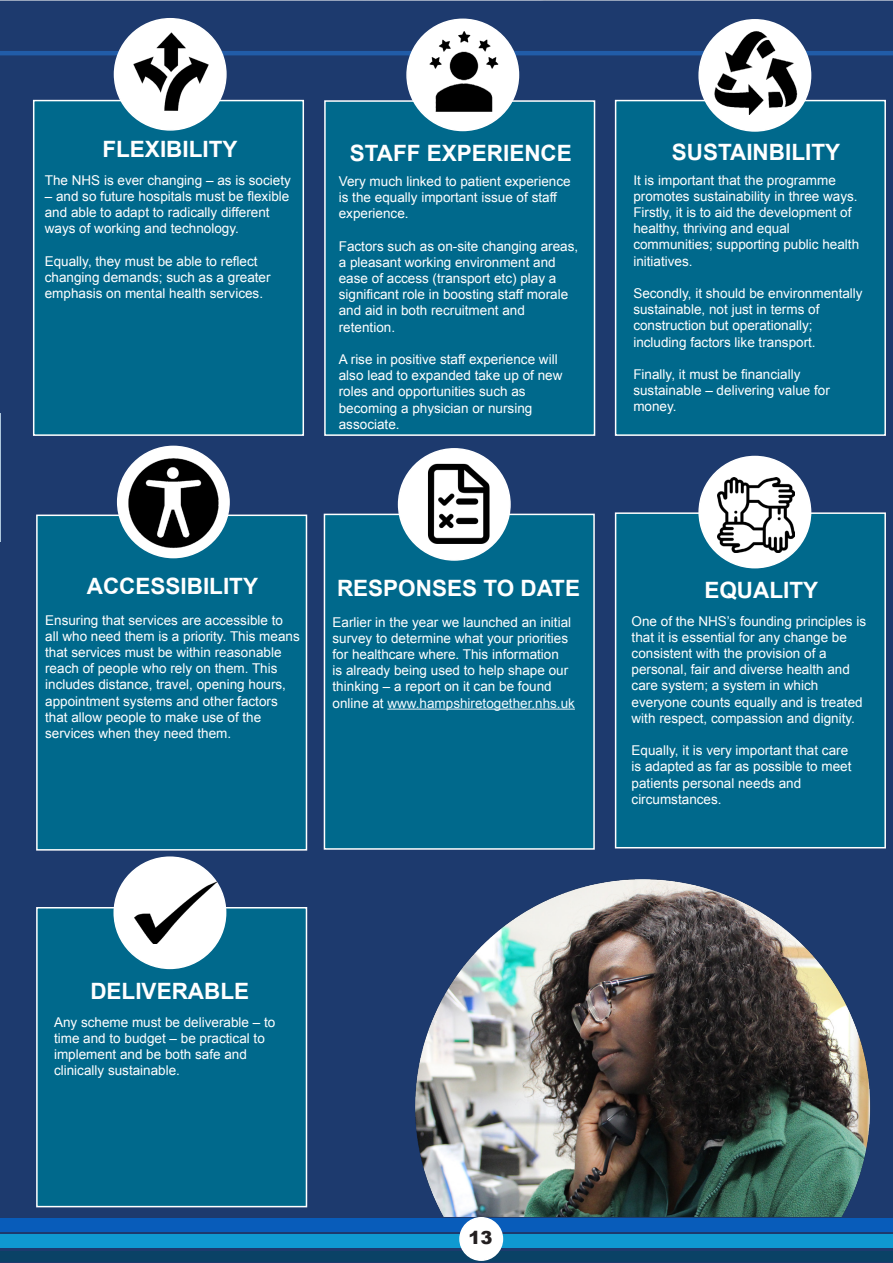
<style>
.page{position:relative;width:893px;height:1263px;background:#fff}
.page>*{position:absolute;margin:0;border:0;box-sizing:border-box;transform-origin:0 0}
.t1{font:700 22.5px "Arial";color:#fff}
.t2{font:900 18px "Arial";color:#231f20}
.t3{font:13.5px/16.2px "Arial";color:#fff}
.t4{font:13.5px "Arial";color:#f2faff}
.s1{color:#fff}
</style>
<div class="page">
<div style="left:0;top:1px;width:893px;height:541px;background:#1d3a6e"></div>
<div style="left:615px;top:100px;width:271px;height:336px;background:#00698c;border:2px solid #fff"></div>
<svg style="left:0;top:413px;width:1px;height:129px"></svg>
<div style="left:324px;top:100px;width:271px;height:336px;background:#00698c;border:2px solid #fff"></div>
<div style="left:33px;top:100px;width:271px;height:336px;background:#00698c;border:2px solid #fff"></div>
<div style="left:0;top:542px;width:893px;height:721px;background:#1d3a6e"></div>
<div style="left:36px;top:907px;width:271px;height:300px;background:#00698c;border:2px solid #fff"></div>
<div style="left:615px;top:512px;width:271px;height:336px;background:#00698c;border:2px solid #fff"></div>
<div style="left:324px;top:514px;width:271px;height:336px;background:#00698c;border:2px solid #fff"></div>
<div style="left:36px;top:514px;width:271px;height:337px;background:#00698c;border:2px solid #fff"></div>
<hr style="left:0;top:51px;width:893px;height:4px;background:#215ca8">
<div style="left:0;top:1235px;width:893px;height:13px;background:#0f99d1"></div>
<div style="left:0;top:1218px;width:893px;height:14px;background:#085cba"></div>
<div style="left:0;top:1251px;width:893px;height:11px;background:#0a4266"></div>
<div style="left:460px;top:1218px;width:42px;height:42px;background:#fff;border-radius:50%"></div>
<div style="left:459px;top:1217px;width:44px;height:44px;border:2px solid #fff;border-radius:50%"></div>
<div style="left:114px;top:19px;width:112px;height:111px;background:#fff;border-radius:50%"></div>
<div style="left:114px;top:18px;width:113px;height:113px;border:2px solid #fff;border-radius:50%"></div>
<div style="left:407px;top:19px;width:111px;height:111px;background:#fff;border-radius:50%"></div>
<img style="left:412px;top:17px;width:105px;height:100px">
<div style="left:699px;top:20px;width:112px;height:111px;background:#fff;border-radius:50%"></div>
<div style="left:698px;top:19px;width:113px;height:113px;border:2px solid #fff;border-radius:50%"></div>
<img style="left:713px;top:29px;width:85px;height:86px">
<img style="left:117px;top:452px;width:113px;height:107px">
<div style="left:699px;top:456px;width:112px;height:112px;background:#fff;border-radius:50%"></div>
<div style="left:698px;top:456px;width:113px;height:112px;border:2px solid #fff;border-radius:50%"></div>
<div style="left:114px;top:857px;width:112px;height:111px;background:#fff;border-radius:50%"></div>
<div style="left:113px;top:856px;width:113px;height:113px;border:2px solid #fff;border-radius:50%"></div>
<img style="left:134px;top:882px;width:82px;height:61px">
<img style="left:717px;top:477px;width:77px;height:76px">
<div style="left:399px;top:449px;width:111px;height:111px;background:#fff;border-radius:50%"></div>
<div style="left:398px;top:448px;width:113px;height:113px;border:2px solid #fff;border-radius:50%"></div>
<hr style="left:387px;top:709px;width:188px;height:1px;background:#f2faff">
<img style="left:413px;top:459px;width:90px;height:88px">
<img style="left:132px;top:33px;width:78px;height:77px">
<img style="left:396px;top:848px;width:476px;height:369px">
<p class="t1" style="left:102px;top:134px;width:137px">FLEXIBILITY</p>
<p class="t3" style="left:45px;top:172px;width:248px">The NHS is ever changing – as is society</p>
<p class="t3" style="left:45px;top:188px;width:246px">– and so future hospitals must be flexible and able to adapt to radically different ways of working and technology.</p>
<p class="t3" style="left:45px;top:253px;width:227px">Equally, they must be able to reflect changing demands; such as a greater emphasis on mental health services.</p>
<p class="t1" style="left:350px;top:138px;width:224px">STAFF EXPERIENCE</p>
<p class="t3" style="left:339px;top:173px;width:233px">Very much linked to patient experience is the equally important issue of staff experience.</p>
<p class="t3" style="left:339px;top:238px;width:241px">Factors such as on-site changing areas, a pleasant working environment and ease of access (transport etc) play a</p>
<p class="t3" style="left:339px;top:286px;width:231px">significant role in boosting staff morale and aid in both recruitment and</p>
<p class="t3" style="left:339px;top:319px;width:58px">retention.</p>
<p class="t3" style="left:339px;top:351px;width:225px">A rise in positive staff experience will also lead to expanded take up of new roles and opportunities such as</p>
<p class="t3" style="left:339px;top:400px;width:195px">becoming a physician or nursing</p>
<p class="t3" style="left:339px;top:416px;width:62px">associate.</p>
<p class="t1" style="left:672px;top:137px;width:170px">SUSTAINBILITY</p>
<p class="t3" style="left:633px;top:172px;width:226px">It is important that the programme promotes sustainability in three ways.<br>Firstly, it is to aid the development of healthy, thriving and equal</p>
<p class="t3" style="left:633px;top:237px;width:227px">communities; supporting public health initiatives.</p>
<p class="t3" style="left:633px;top:285px;width:231px">Secondly, it should be environmentally sustainable, not just in terms of</p>
<p class="t3" style="left:633px;top:318px;width:181px">construction but operationally;</p>
<p class="t3" style="left:633px;top:334px;width:184px">including factors like transport.</p>
<p class="t3" style="left:633px;top:366px;width:169px">Finally, it must be financially</p>
<p class="t3" style="left:633px;top:383px;width:198px">sustainable – delivering value for money.</p>
<p class="t1" style="left:87px;top:571px;width:173px">ACCESSIBILITY</p>
<p class="t3" style="left:45px;top:612px;width:256px">Ensuring that services are accessible to all who need them is a priority. This means that services must be within reasonable reach of people who rely on them. This includes distance, travel, opening hours, appointment systems and other factors that allow people to make use of the</p>
<p class="t3" style="left:45px;top:725px;width:188px">services when they need them.</p>
<p class="t1" style="left:337px;top:573px;width:244px">RESPONSES TO DATE</p>
<p class="t3" style="left:333px;top:614px;width:240px">Earlier in the year we launched an initial survey to determine what your priorities for healthcare where. This information is already being used to help shape our thinking – a report on it can be found</p>
<p class="t4" style="left:333px;top:694px;width:244px"><span class="s1">online at</span> www.hampshiretogether.nhs.uk</p>
<p class="t1" style="left:704px;top:575px;width:115px">EQUALITY</p>
<p class="t3" style="left:632px;top:613px;width:236px">One of the NHS’s founding principles is that it is essential for any change be</p>
<p class="t3" style="left:632px;top:645px;width:197px">consistent with the provision of a</p>
<p class="t3" style="left:632px;top:661px;width:220px">personal, fair and diverse health and care system; a system in which</p>
<p class="t3" style="left:632px;top:694px;width:233px">everyone counts equally and is treated with respect, compassion and dignity.</p>
<p class="t3" style="left:632px;top:742px;width:221px">Equally, it is very important that care is adapted as far as possible to meet patients personal needs and</p>
<p class="t3" style="left:632px;top:791px;width:92px">circumstances.</p>
<p class="t1" style="left:90px;top:976px;width:160px">DELIVERABLE</p>
<p class="t3" style="left:54px;top:1014px;width:223px">Any scheme must be deliverable – to time and to budget – be practical to</p>
<p class="t3" style="left:54px;top:1046px;width:194px">implement and be both safe and</p>
<p class="t3" style="left:54px;top:1063px;width:128px">clinically sustainable.</p>
<p class="t2" style="left:469px;top:1224px;width:26px">13</p>
</div>
